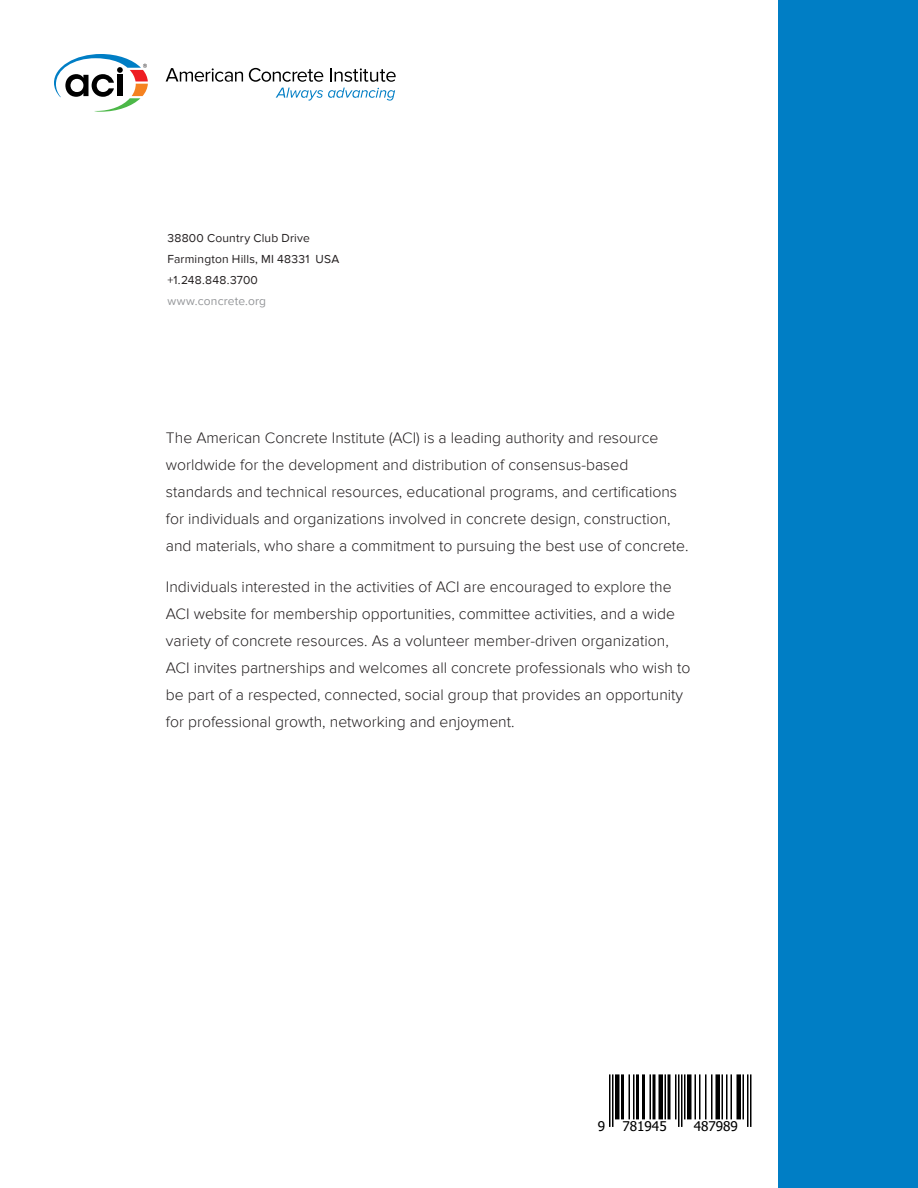
<style>
.page{position:relative;width:918px;height:1188px;background:#fff}
.page>*{position:absolute;margin:0;border:0;box-sizing:border-box;transform-origin:0 0}
.t1{font:300 15.75px/27px "Proxima Nova";color:#231f20}
.t2{font:13.5px "Tahoma";color:#000}
.t3{font:12px "Proxima Nova";letter-spacing:.02em;color:#231f20}
.t4{font:12px "Proxima Nova";letter-spacing:.015em;color:#939598}
</style>
<div class="page">
<div style="left:778px;top:0;width:140px;height:1188px;background:#007ec5"></div>
<hr style="left:609px;top:1074px;width:1px;height:53px;background:#000">
<hr style="left:612px;top:1074px;width:2px;height:53px;background:#000">
<div style="left:615px;top:1074px;width:5px;height:45px;background:#000"></div>
<hr style="left:621px;top:1074px;width:3px;height:45px;background:#000">
<hr style="left:628px;top:1074px;width:2px;height:45px;background:#000">
<hr style="left:633px;top:1074px;width:1px;height:45px;background:#000">
<hr style="left:636px;top:1074px;width:3px;height:45px;background:#000">
<hr style="left:642px;top:1074px;width:3px;height:45px;background:#000">
<hr style="left:650px;top:1074px;width:1px;height:45px;background:#000">
<svg style="left:652px;top:1074px;width:4px;height:45px"></svg>
<div style="left:658px;top:1074px;width:5px;height:45px;background:#000"></div>
<hr style="left:664px;top:1074px;width:2px;height:45px;background:#000">
<hr style="left:668px;top:1074px;width:2px;height:45px;background:#000">
<hr style="left:675px;top:1074px;width:1px;height:45px;background:#000">
<hr style="left:678px;top:1074px;width:2px;height:53px;background:#000">
<hr style="left:681px;top:1074px;width:1px;height:53px;background:#000">
<hr style="left:684px;top:1074px;width:2px;height:45px;background:#000">
<div style="left:687px;top:1074px;width:5px;height:45px;background:#000"></div>
<hr style="left:694px;top:1074px;width:2px;height:45px;background:#000">
<hr style="left:699px;top:1074px;width:1px;height:45px;background:#000">
<hr style="left:705px;top:1074px;width:1px;height:45px;background:#000">
<hr style="left:711px;top:1074px;width:1px;height:45px;background:#000">
<hr style="left:716px;top:1074px;width:4px;height:45px;background:#000">
<hr style="left:722px;top:1074px;width:1px;height:45px;background:#000">
<hr style="left:726px;top:1074px;width:2px;height:45px;background:#000">
<hr style="left:730px;top:1074px;width:2px;height:45px;background:#000">
<div style="left:736px;top:1074px;width:5px;height:45px;background:#000"></div>
<hr style="left:742px;top:1074px;width:2px;height:45px;background:#000">
<hr style="left:747px;top:1074px;width:1px;height:53px;background:#000">
<hr style="left:750px;top:1074px;width:2px;height:53px;background:#000">
<svg style="left:276px;top:88px;width:119px;height:13px"></svg>
<svg style="left:166px;top:68px;width:77px;height:14px"></svg>
<svg style="left:249px;top:68px;width:74px;height:14px"></svg>
<svg style="left:330px;top:68px;width:66px;height:14px"></svg>
<svg style="left:54px;top:54px;width:94px;height:58px"></svg>
<p class="t3" style="left:167px;top:231px;width:144px">38800 Country Club Drive</p>
<p class="t3" style="left:167px;top:252px;width:173px">Farmington Hills, MI 48331 USA</p>
<p class="t3" style="left:167px;top:273px;width:92px">+1.248.848.3700</p>
<p class="t4" style="left:167px;top:294px;width:100px">www.concrete.org</p>
<p class="t1" style="left:166px;top:425px;width:524px">The American Concrete Institute (ACI) is a leading authority and resource worldwide for the development and distribution of consensus-based standards and technical resources, educational programs, and certifications for individuals and organizations involved in concrete design, construction, and materials, who share a commitment to pursuing the best use of concrete.</p>
<p class="t1" style="left:166px;top:573px;width:526px">Individuals interested in the activities of ACI are encouraged to explore the ACI website for membership opportunities, committee activities, and a wide variety of concrete resources. As a volunteer member-driven organization, ACI invites partnerships and welcomes all concrete professionals who wish to be part of a respected, connected, social group that provides an opportunity for professional growth, networking and enjoyment.</p>
<p class="t2" style="left:598px;top:1117px;width:9px">9</p>
<p class="t2" style="left:623px;top:1117px;width:46px">781945</p>
<p class="t2" style="left:694px;top:1117px;width:46px">487989</p>
</div>
